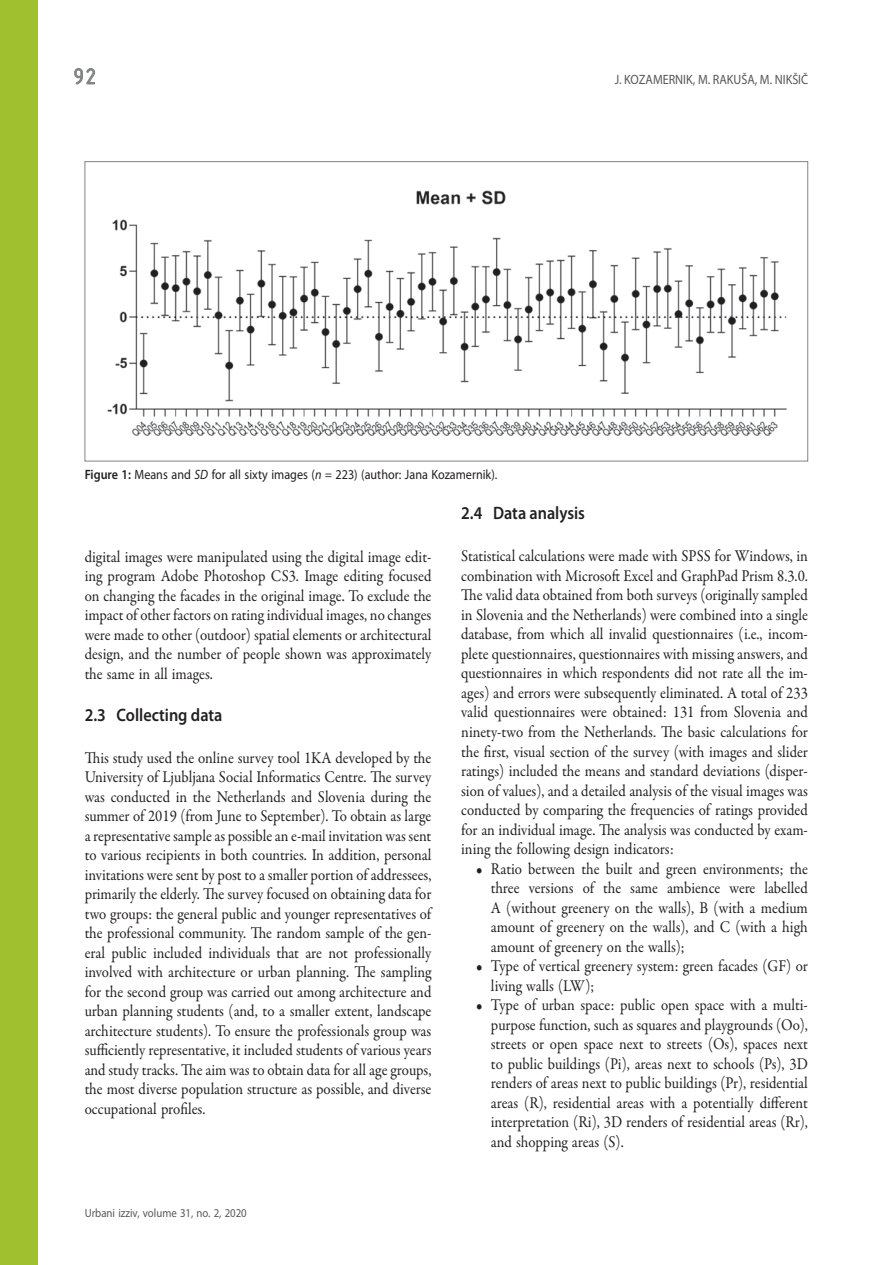
<style>
.page{position:relative;width:895px;height:1265px;background:#fff}
.page>*{position:absolute;margin:0;border:0;box-sizing:border-box;transform-origin:0 0}
.t1{font:24px "ISOCTEUR";color:#808285}
.t2{font:600 18px "Myriad Pro";color:#231f20;scale:.9 1}
.t3{font:16.5px/19.5px "Garamond Premr Pro";color:#231f20;text-align:justify;scale:.9 1}
.t4{font:13.5px "Myriad Pro";color:#231f20;scale:.9 1}
.t5{font:13.5px "Myriad Pro";color:#57585a;scale:.9 1}
.t6{font:12px "Myriad Pro";color:#57585a;scale:.9 1}
.s1{font-weight:600}
.s2{font-style:italic}
</style>
<div class="page">
<svg style="left:74px;top:68px;width:21px;height:17px"></svg>
<div style="left:0;top:0;width:38px;height:1264px;background:#a1c030"></div>
<img style="left:107px;top:190px;width:680px;height:246px">
<h1 class="t1" style="left:70px;top:61px;width:31px">92</h1>
<p class="t5" style="left:614px;top:72px;width:217px">J. KOZAMERNIK, M. RAKUŠA, M. NIKŠIČ</p>
<p class="t4" style="left:85px;top:467px;width:460px"><span class="s1">Figure 1:</span> Means and <span class="s2">SD</span> for all sixty images (<span class="s2">n =</span> 223) (author: Jana Kozamernik).</p>
<p class="t3" style="left:85px;top:547px;width:387px">digital images were manipulated using the digital image edit&shy;ing program Adobe Photoshop CS3. Image editing focused on changing the facades in the original image. To exclude the impact of other factors on rating individual images, no changes were made to other (outdoor) spatial elements or architectural design, and the number of people shown was approximately the same in all images.</p>
<p class="t2" style="left:85px;top:703px;width:154px">2.3 Collecting data</p>
<p class="t3" style="left:85px;top:748px;width:387px">This study used the online survey tool 1KA developed by the University of Ljubljana Social Informatics Centre. The survey was conducted in the Netherlands and Slovenia during the summer of 2019 (from June to September). To obtain as large a representative sample as possible an e-mail invitation was sent to various recipients in both countries. In addition, personal invitations were sent by post to a smaller portion of addressees, primarily the elderly. The survey focused on obtaining data for two groups: the general public and younger representatives of the professional community. The random sample of the gen&shy;eral public included individuals that are not professionally involved with architecture or urban planning. The sampling for the second group was carried out among architecture and urban planning students (and, to a smaller extent, landscape architecture students). To ensure the professionals group was sufficiently representative, it included students of various years and study tracks. The aim was to obtain data for all age groups, the most diverse population structure as possible, and diverse occupational profiles.</p>
<p class="t6" style="left:85px;top:1206px;width:182px">Urbani izziv, volume 31, no. 2, 2020</p>
<p class="t2" style="left:461px;top:502px;width:139px">2.4 Data analysis</p>
<p class="t3" style="left:461px;top:547px;width:387px">Statistical calculations were made with SPSS for Windows, in combination with Microsoft Excel and GraphPad Prism 8.3.0.<br>The valid data obtained from both surveys (originally sampled in Slovenia and the Netherlands) were combined into a single database, from which all invalid questionnaires (i.e., incom&shy;plete questionnaires, questionnaires with missing answers, and questionnaires in which respondents did not rate all the im&shy;ages) and errors were subsequently eliminated. A total of 233 valid questionnaires were obtained: 131 from Slovenia and ninety-two from the Netherlands. The basic calculations for the first, visual section of the survey (with images and slider ratings) included the means and standard deviations (disper&shy;sion of values), and a detailed analysis of the visual images was conducted by comparing the frequencies of ratings provided for an individual image. The analysis was conducted by exam&shy;ining the following design indicators:</p>
<p class="t3" style="left:491px;top:859px;width:353px;text-indent:-15px">• Ratio between the built and green environments; the three versions of the same ambience were labelled A (without greenery on the walls), B (with a medium amount of greenery on the walls), and C (with a high amount of greenery on the walls);</p>
<p class="t3" style="left:491px;top:956px;width:353px;text-indent:-15px">• Type of vertical greenery system: green facades (GF) or living walls (LW);</p>
<p class="t3" style="left:491px;top:995px;width:354px;text-indent:-15px">• Type of urban space: public open space with a multi&shy;purpose function, such as squares and playgrounds (Oo), streets or open space next to streets (Os), spaces next to public buildings (Pi), areas next to schools (Ps), 3D renders of areas next to public buildings (Pr), residential areas (R), residential areas with a potentially different interpretation (Ri), 3D renders of residential areas (Rr), and shopping areas (S).</p>
</div>
